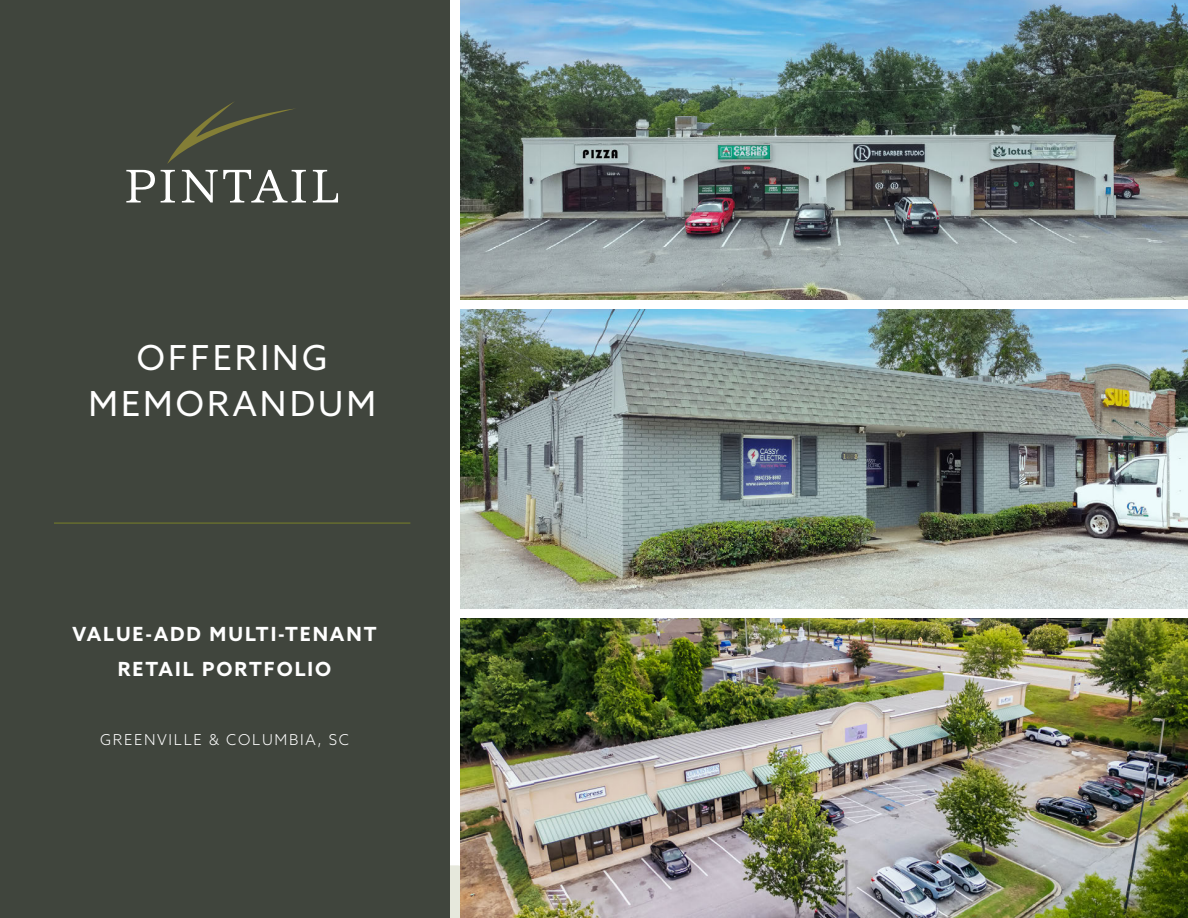
<style>
.page{position:relative;width:1188px;height:918px;background:#fff}
.page>*{position:absolute;margin:0;border:0;box-sizing:border-box;transform-origin:0 0}
.t1{font:34.5px/46.5px "Azo Sans";letter-spacing:.09em;color:#fff;text-align:center}
.t2{font:700 19.5px "Azo Sans";letter-spacing:.1em;color:#fff}
.t3{font:300 15px "Azo Sans";letter-spacing:.11em;color:#fff}
</style>
<div class="page">
<svg style="left:449px;top:865px;width:11px;height:53px"></svg>
<div style="left:0;top:0;width:449px;height:918px;background:#40453d"></div>
<img style="left:460px;top:0;width:728px;height:300px">
<img style="left:460px;top:309px;width:728px;height:300px">
<img style="left:460px;top:618px;width:728px;height:300px">
<hr style="left:54px;top:523px;width:356px;height:1px;background:#798128">
<svg style="left:126px;top:170px;width:29px;height:32px"></svg>
<svg style="left:161px;top:170px;width:14px;height:32px"></svg>
<svg style="left:182px;top:170px;width:124px;height:32px"></svg>
<svg style="left:313px;top:170px;width:25px;height:32px"></svg>
<svg style="left:167px;top:102px;width:127px;height:62px"></svg>
<p class="t1" style="left:88px;top:334px;width:289px">OFFERING<br>MEMORANDUM</p>
<p class="t2" style="left:73px;top:622px;width:306px">VALUE-ADD MULTI-TENANT</p>
<p class="t2" style="left:118px;top:656px;width:215px">RETAIL PORTFOLIO</p>
<p class="t3" style="left:100px;top:730px;width:250px">GREENVILLE &amp; COLUMBIA, SC</p>
</div>
